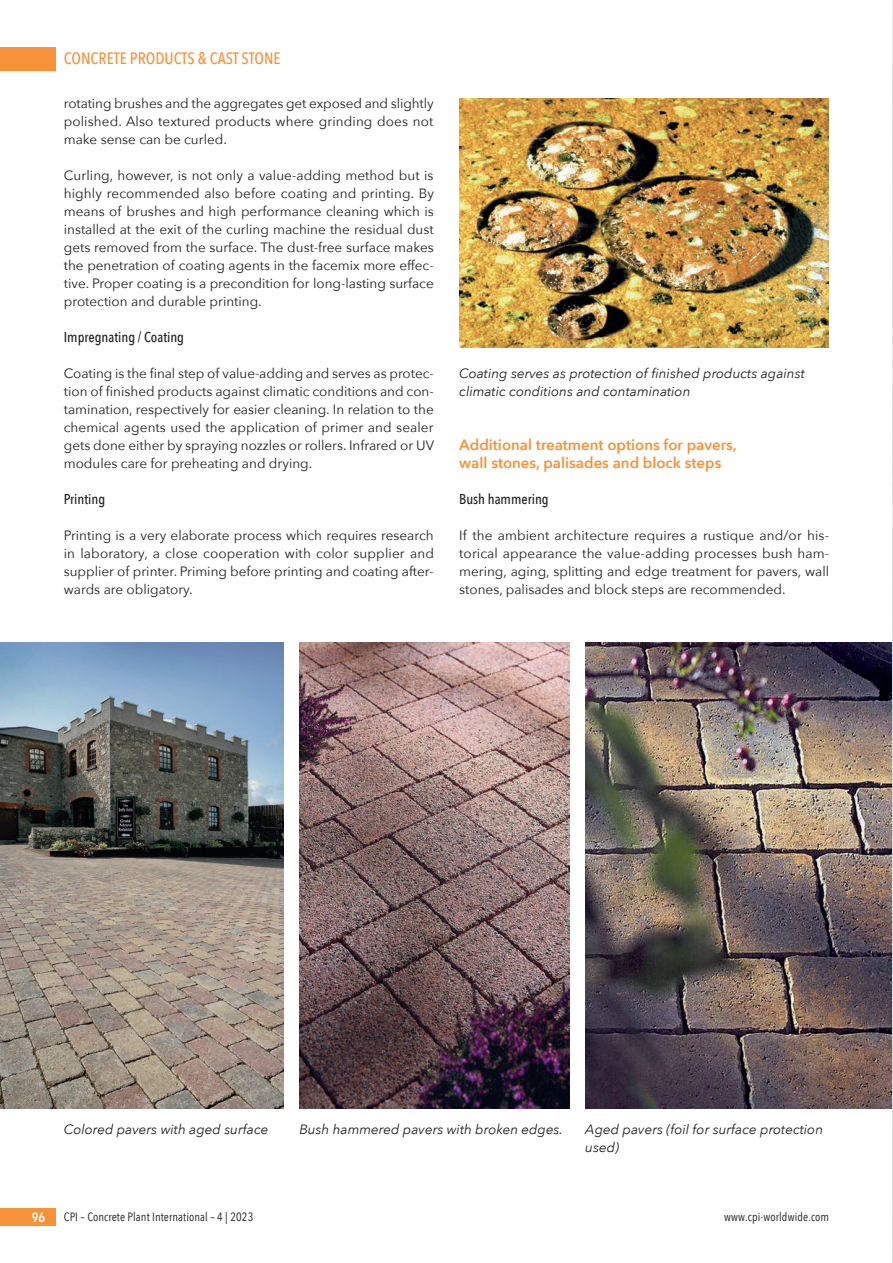
<style>
.page{position:relative;width:893px;height:1263px;background:#fff}
.page>*{position:absolute;margin:0;border:0;box-sizing:border-box;transform-origin:0 0}
.t1{font:500 16.5px "Avenir Next Condensed";color:#f69238}
.t2{font:600 15px/18px "Avenir Next";color:#f69238}
.t3{font:500 14.25px "Avenir Next Condensed";color:#231f20}
.t4{font:13.5px/18px "Avenir Next";color:#231f20;text-align:justify}
.t5{font:italic 13.5px/18px "Avenir Next";color:#231f20}
.t6{font:600 13.5px "Avenir Next Condensed";color:#fff}
.t7{font:12px "Avenir Next Condensed";letter-spacing:.01em;color:#231f20}
</style>
<div class="page">
<div style="left:0;top:47px;width:55px;height:23px;background:#f69238"></div>
<div style="left:0;top:1208px;width:55px;height:18px;background:#f69238"></div>
<img style="left:299px;top:642px;width:270px;height:466px">
<img style="left:459px;top:99px;width:370px;height:249px">
<img style="left:0;top:642px;width:283px;height:466px">
<img style="left:585px;top:642px;width:307px;height:466px">
<img style="left:892px;top:1px;width:1px;height:1261px">
<p class="t1" style="left:64px;top:49px;width:218px">CONCRETE PRODUCTS &amp; CAST STONE</p>
<p class="t4" style="left:64px;top:94px;width:371px">rotating brushes and the aggregates get exposed and slightly polished. Also textured products where grinding does not make sense can be curled.</p>
<p class="t4" style="left:64px;top:166px;width:372px">Curling, however, is not only a value-adding method but is highly recommended also before coating and printing. By means of brushes and high performance cleaning which is installed at the exit of the curling machine the residual dust gets removed from the surface. The dust-free surface makes the penetration of coating agents in the facemix more effec&shy;tive. Proper coating is a precondition for long-lasting surface protection and durable printing.</p>
<p class="t3" style="left:64px;top:328px;width:122px">Impregnating / Coating</p>
<p class="t4" style="left:64px;top:364px;width:372px">Coating is the final step of value-adding and serves as protec&shy;tion of finished products against climatic conditions and con&shy;tamination, respectively for easier cleaning. In relation to the chemical agents used the application of primer and sealer gets done either by spraying nozzles or rollers. Infrared or UV modules care for preheating and drying.</p>
<p class="t3" style="left:64px;top:490px;width:43px">Printing</p>
<p class="t4" style="left:64px;top:526px;width:372px">Printing is a very elaborate process which requires research in laboratory, a close cooperation with color supplier and supplier of printer. Priming before printing and coating after&shy;wards are obligatory.</p>
<p class="t5" style="left:459px;top:364px;width:347px">Coating serves as protection of finished products against climatic conditions and contamination</p>
<p class="t2" style="left:459px;top:435px;width:279px">Additional treatment options for pavers, wall stones, palisades and block steps</p>
<p class="t3" style="left:459px;top:490px;width:91px">Bush hammering</p>
<p class="t4" style="left:459px;top:526px;width:372px">If the ambient architecture requires a rustique and/or his&shy;torical appearance the value-adding processes bush ham&shy;mering, aging, splitting and edge treatment for pavers, wall stones, palisades and block steps are recommended.</p>
<p class="t5" style="left:64px;top:1120px;width:206px">Colored pavers with aged surface</p>
<p class="t5" style="left:299px;top:1120px;width:265px">Bush hammered pavers with broken edges.</p>
<p class="t5" style="left:585px;top:1120px;width:239px">Aged pavers (foil for surface protection used)</p>
<p class="t6" style="left:32px;top:1206px;width:15px">96</p>
<p class="t7" style="left:64px;top:1207px;width:191px">CPI – Concrete Plant International – 4 | 2023</p>
<p class="t7" style="left:724px;top:1207px;width:107px">www.cpi-worldwide.com</p>
</div>
